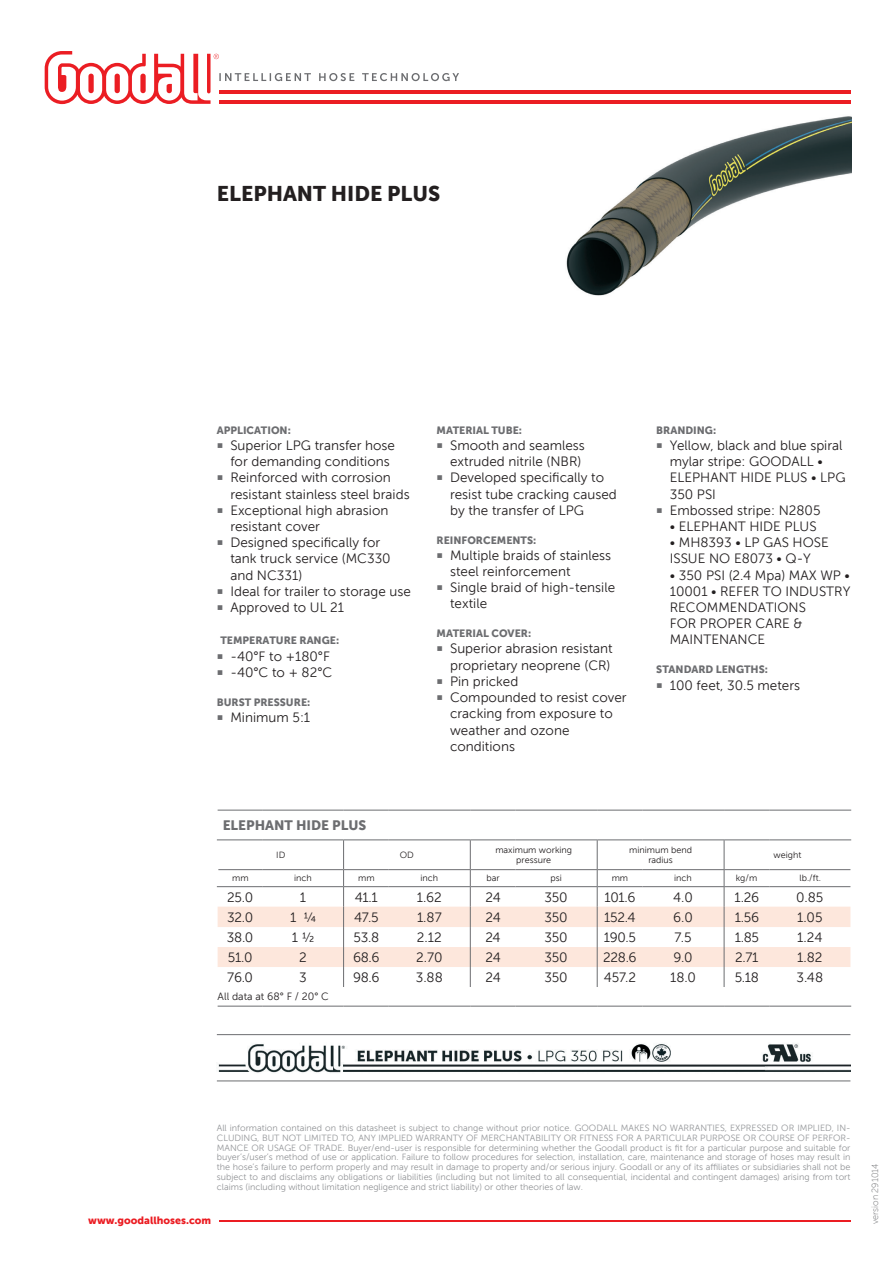
<style>
.page{position:relative;width:893px;height:1263px;background:#fff}
.page>*{position:absolute;margin:0;border:0;box-sizing:border-box;transform-origin:0 0}
.t1{font:21px "Museo Sans 900";color:#231f20}
.t2{font:13.5px/16.2px "Museo Sans 300";color:#231f20}
.t3{font:13.5px "Museo Sans 900";color:#6c6d70}
.t4{font:10.5px "Museo Sans 900";color:#6c6d70}
.t5{font:10.5px "Museo Sans 900";color:#eb1d23}
.t6{font:10.5px "Museo Sans 300";color:#231f20}
.t7{font:9px/9.8px "Museo Sans 300";color:#939598;text-align:justify}
.t8{font:9px/10.8px "Museo Sans 300";color:#231f20;text-align:center}
.t9{font:9px "Museo Sans 100";color:#6c6d70}
.s1{color:#6c6d70}
</style>
<div class="page">
<img style="left:544px;top:90px;width:307px;height:206px">
<svg style="left:44px;top:51px;width:415px;height:54px"></svg>
<hr style="left:219px;top:100px;width:631px;height:4px;background:#eb1d23">
<hr style="left:219px;top:1220px;width:631px;height:2px;background:#eb1d23">
<hr style="left:219px;top:90px;width:631px;height:3px;background:#eb1d23">
<hr style="left:218px;top:1006px;width:45px;height:1px;background:#6c6d70">
<hr style="left:263px;top:1006px;width:81px;height:1px;background:#6c6d70">
<hr style="left:344px;top:1006px;width:45px;height:1px;background:#6c6d70">
<hr style="left:389px;top:1006px;width:81px;height:1px;background:#6c6d70">
<hr style="left:470px;top:1006px;width:45px;height:1px;background:#6c6d70">
<hr style="left:515px;top:1006px;width:82px;height:1px;background:#6c6d70">
<hr style="left:597px;top:1006px;width:45px;height:1px;background:#6c6d70">
<hr style="left:642px;top:1006px;width:82px;height:1px;background:#6c6d70">
<hr style="left:724px;top:1006px;width:45px;height:1px;background:#6c6d70">
<hr style="left:769px;top:1006px;width:82px;height:1px;background:#6c6d70">
<svg style="left:217px;top:810px;width:634px;height:196px"></svg>
<hr style="left:217px;top:1034px;width:633px;height:1px;background:#6c6d70">
<hr style="left:217px;top:1080px;width:633px;height:1px;background:#6c6d70">
<img style="left:218px;top:1044px;width:632px;height:29px">
<h1 class="t1" style="left:217px;top:182px;width:225px">ELEPHANT HIDE PLUS</h1>
<p class="t4" style="left:217px;top:424px;width:76px">APPLICATION:</p>
<p class="t2" style="left:230px;top:437px;width:166px;text-indent:-14px"><span class="s1">○</span> Superior LPG transfer hose for demanding conditions</p>
<p class="t2" style="left:230px;top:470px;width:181px;text-indent:-14px"><span class="s1">○</span> Reinforced with corrosion resistant stainless steel braids</p>
<p class="t2" style="left:230px;top:502px;width:160px;text-indent:-14px"><span class="s1">○</span> Exceptional high abrasion resistant cover</p>
<p class="t2" style="left:230px;top:535px;width:162px;text-indent:-14px"><span class="s1">○</span> Designed specifically for tank truck service (MC330 and NC331)</p>
<p class="t2" style="left:217px;top:583px;width:196px"><span class="s1">○</span> Ideal for trailer to storage use</p>
<p class="t2" style="left:217px;top:599px;width:129px"><span class="s1">○</span> Approved to UL 21</p>
<p class="t4" style="left:220px;top:635px;width:120px">TEMPERATURE RANGE:</p>
<p class="t2" style="left:217px;top:648px;width:115px"><span class="s1">○</span> -40°F to +180°F</p>
<p class="t2" style="left:217px;top:664px;width:117px"><span class="s1">○</span> -40°C to + 82°C</p>
<p class="t4" style="left:217px;top:696px;width:95px">BURST PRESSURE:</p>
<p class="t2" style="left:217px;top:709px;width:95px"><span class="s1">○</span> Minimum 5:1</p>
<p class="t4" style="left:437px;top:424px;width:87px">MATERIAL TUBE:</p>
<p class="t2" style="left:437px;top:437px;width:150px;text-align:right"><span class="s1">○</span> Smooth and seamless extruded nitrile (NBR)</p>
<p class="t2" style="left:450px;top:470px;width:168px;text-indent:-14px"><span class="s1">○</span> Developed specifically to resist tube cracking caused by the transfer of LPG</p>
<p class="t4" style="left:437px;top:534px;width:101px">REINFORCEMENTS:</p>
<p class="t2" style="left:450px;top:547px;width:163px;text-indent:-14px"><span class="s1">○</span> Multiple braids of stainless steel reinforcement</p>
<p class="t2" style="left:450px;top:580px;width:167px;text-indent:-14px"><span class="s1">○</span> Single braid of high-tensile textile</p>
<p class="t4" style="left:437px;top:628px;width:96px">MATERIAL COVER:</p>
<p class="t2" style="left:437px;top:641px;width:178px;text-align:right"><span class="s1">○</span> Superior abrasion resistant proprietary neoprene (CR)</p>
<p class="t2" style="left:437px;top:673px;width:83px"><span class="s1">○</span> Pin pricked</p>
<p class="t2" style="left:450px;top:689px;width:178px;text-indent:-14px"><span class="s1">○</span> Compounded to resist cover cracking from exposure to weather and ozone conditions</p>
<p class="t4" style="left:656px;top:424px;width:61px">BRANDING:</p>
<p class="t2" style="left:670px;top:437px;width:177px;text-indent:-14px"><span class="s1">○</span> Yellow, black and blue spiral mylar stripe: GOODALL •<br>ELEPHANT HIDE PLUS • LPG<br>350 PSI</p>
<p class="t2" style="left:656px;top:502px;width:166px"><span class="s1">○</span> Embossed stripe: N2805</p>
<p class="t2" style="left:670px;top:518px;width:148px">• ELEPHANT HIDE PLUS</p>
<p class="t2" style="left:670px;top:535px;width:161px">• MH8393 • LP GAS HOSE<br>ISSUE NO E8073 • Q-Y</p>
<p class="t2" style="left:670px;top:567px;width:182px">• 350 PSI (2.4 Mpa) MAX WP •<br>10001 • REFER TO INDUSTRY<br>RECOMMENDATIONS<br>FOR PROPER CARE &amp;<br>MAINTENANCE</p>
<p class="t4" style="left:656px;top:664px;width:113px">STANDARD LENGTHS:</p>
<p class="t2" style="left:656px;top:677px;width:145px"><span class="s1">○</span> 100 feet, 30.5 meters</p>
<p class="t3" style="left:223px;top:817px;width:145px">ELEPHANT HIDE PLUS</p>
<p class="t8" style="left:276px;top:849px;width:11px">ID</p>
<p class="t8" style="left:400px;top:849px;width:16px">OD</p>
<p class="t8" style="left:495px;top:844px;width:78px">maximum working pressure</p>
<p class="t8" style="left:629px;top:844px;width:64px">minimum bend radius</p>
<p class="t8" style="left:773px;top:849px;width:29px">weight</p>
<p class="t8" style="left:232px;top:873px;width:18px">mm</p>
<p class="t8" style="left:294px;top:873px;width:19px">inch</p>
<p class="t8" style="left:358px;top:873px;width:18px">mm</p>
<p class="t8" style="left:420px;top:873px;width:19px">inch</p>
<p class="t8" style="left:486px;top:873px;width:15px">bar</p>
<p class="t8" style="left:550px;top:873px;width:13px">psi</p>
<p class="t8" style="left:612px;top:873px;width:18px">mm</p>
<p class="t8" style="left:674px;top:873px;width:19px">inch</p>
<p class="t8" style="left:736px;top:873px;width:23px">kg/m</p>
<p class="t8" style="left:799px;top:873px;width:23px">lb./ft.</p>
<p class="t2" style="left:227px;top:889px;width:27px">25.0</p>
<p class="t2" style="left:300px;top:889px;width:8px">1</p>
<p class="t2" style="left:355px;top:889px;width:25px">41.1</p>
<p class="t2" style="left:417px;top:889px;width:27px">1.62</p>
<p class="t2" style="left:485px;top:889px;width:17px">24</p>
<p class="t2" style="left:545px;top:889px;width:25px">350</p>
<p class="t2" style="left:604px;top:889px;width:33px">101.6</p>
<p class="t2" style="left:673px;top:889px;width:21px">4.0</p>
<p class="t2" style="left:735px;top:889px;width:26px">1.26</p>
<p class="t2" style="left:796px;top:889px;width:29px">0.85</p>
<p class="t2" style="left:227px;top:909px;width:28px">32.0</p>
<p class="t2" style="left:290px;top:909px;width:28px">1 1/4</p>
<p class="t2" style="left:354px;top:909px;width:26px">47.5</p>
<p class="t2" style="left:417px;top:909px;width:26px">1.87</p>
<p class="t2" style="left:485px;top:909px;width:17px">24</p>
<p class="t2" style="left:545px;top:909px;width:25px">350</p>
<p class="t2" style="left:604px;top:909px;width:33px">152.4</p>
<p class="t2" style="left:673px;top:909px;width:21px">6.0</p>
<p class="t2" style="left:735px;top:909px;width:26px">1.56</p>
<p class="t2" style="left:797px;top:909px;width:27px">1.05</p>
<p class="t2" style="left:227px;top:929px;width:28px">38.0</p>
<p class="t2" style="left:292px;top:929px;width:24px">1 1/2</p>
<p class="t2" style="left:354px;top:929px;width:27px">53.8</p>
<p class="t2" style="left:417px;top:929px;width:26px">2.12</p>
<p class="t2" style="left:485px;top:929px;width:17px">24</p>
<p class="t2" style="left:545px;top:929px;width:25px">350</p>
<p class="t2" style="left:604px;top:929px;width:34px">190.5</p>
<p class="t2" style="left:674px;top:929px;width:19px">7.5</p>
<p class="t2" style="left:735px;top:929px;width:26px">1.85</p>
<p class="t2" style="left:797px;top:929px;width:27px">1.24</p>
<p class="t2" style="left:228px;top:949px;width:26px">51.0</p>
<p class="t2" style="left:299px;top:949px;width:9px">2</p>
<p class="t2" style="left:353px;top:949px;width:28px">68.6</p>
<p class="t2" style="left:416px;top:949px;width:28px">2.70</p>
<p class="t2" style="left:485px;top:949px;width:17px">24</p>
<p class="t2" style="left:545px;top:949px;width:25px">350</p>
<p class="t2" style="left:603px;top:949px;width:35px">228.6</p>
<p class="t2" style="left:673px;top:949px;width:21px">9.0</p>
<p class="t2" style="left:735px;top:949px;width:25px">2.71</p>
<p class="t2" style="left:797px;top:949px;width:27px">1.82</p>
<p class="t2" style="left:227px;top:969px;width:27px">76.0</p>
<p class="t2" style="left:299px;top:969px;width:9px">3</p>
<p class="t2" style="left:353px;top:969px;width:28px">98.6</p>
<p class="t2" style="left:416px;top:969px;width:28px">3.88</p>
<p class="t2" style="left:485px;top:969px;width:17px">24</p>
<p class="t2" style="left:545px;top:969px;width:25px">350</p>
<p class="t2" style="left:604px;top:969px;width:34px">457.2</p>
<p class="t2" style="left:670px;top:969px;width:27px">18.0</p>
<p class="t2" style="left:735px;top:969px;width:26px">5.18</p>
<p class="t2" style="left:796px;top:969px;width:28px">3.48</p>
<p class="t6" style="left:218px;top:991px;width:113px">All data at 68° F / 20° C</p>
<p class="t7" style="left:217px;top:1123px;width:635px">All information contained on this datasheet is subject to change without prior notice. GOODALL MAKES NO WARRANTIES, EXPRESSED OR IMPLIED, IN-CLUDING, BUT NOT LIMITED TO, ANY IMPLIED WARRANTY OF MERCHANTABILITY OR FITNESS FOR A PARTICULAR PURPOSE OR COURSE OF PERFOR-MANCE OR USAGE OF TRADE. Buyer/end-user is responsible for determining whether the Goodall product is fit for a particular purpose and suitable for buyer’s/user’s method of use or application. Failure to follow procedures for selection, installation, care, maintenance and storage of hoses may result in the hose’s failure to perform properly and may result in damage to property and/or serious injury. Goodall or any of its affiliates or subsidiaries shall not be subject to and disclaims any obligations or liabilities (including but not limited to all consequential, incidental and contingent damages) arising from tort claims (including without limitation negligence and strict liability) or other theories of law.</p>
<p class="t5" style="left:88px;top:1214px;width:124px">www.goodallhoses.com</p>
<p class="t9" style="left:870px;top:1224px;width:62px;rotate:-90deg">version 291014</p>
</div>
